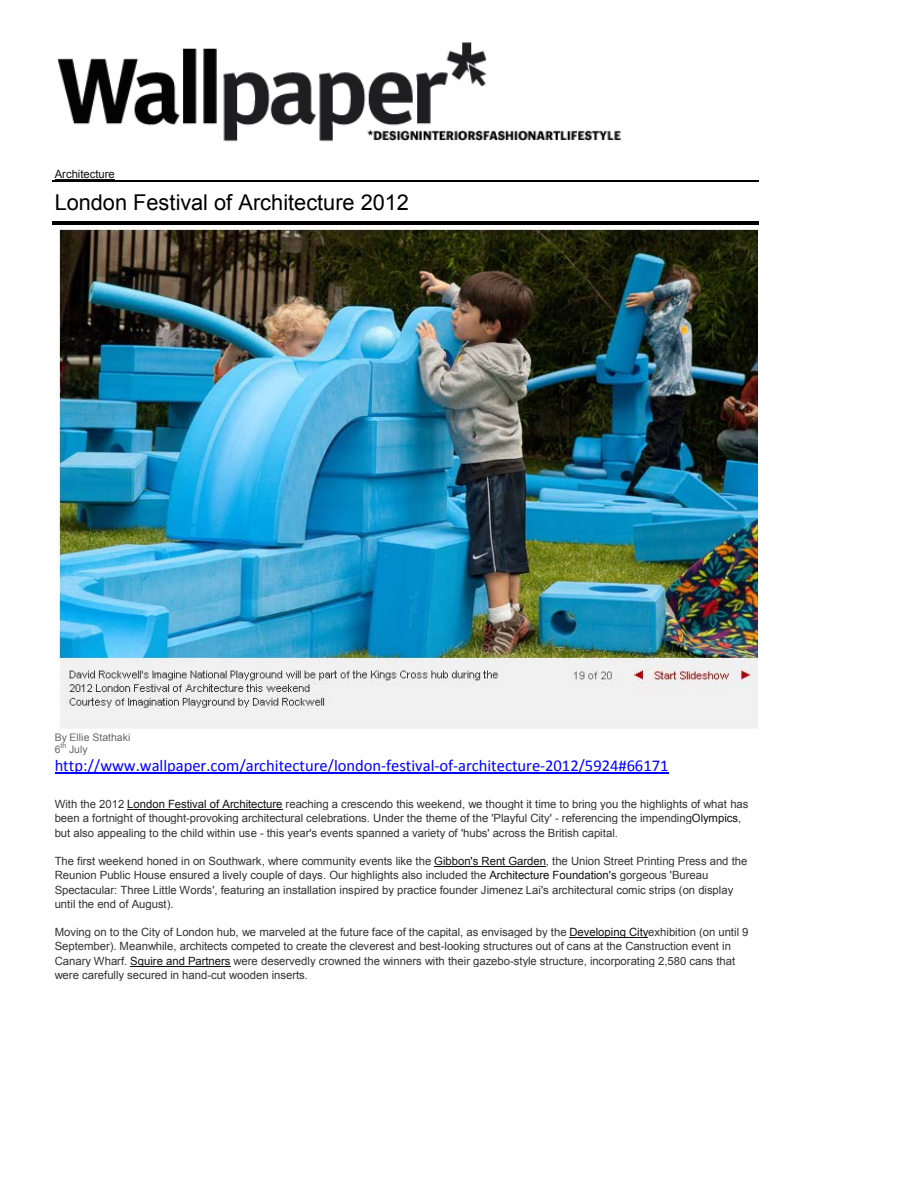
<style>
.page{position:relative;width:918px;height:1188px;background:#fff}
.page>*{position:absolute;margin:0;border:0;box-sizing:border-box;transform-origin:0 0}
.t1{font:21.75px "Arial";color:#000}
.t2{font:16.5px "Calibri";color:#00f}
.t3{font:11.4px/14.2px "Arial";color:#333}
.t4{font:11.4px "Arial";color:#111}
.t5{font:10.5px/12px "Arial";color:#666}
.t6{font:6.9px "Arial";color:#666}
.s1{color:#111}
</style>
<div class="page">
<hr style="left:55px;top:179px;width:60px;height:1px;background:#111">
<hr style="left:53px;top:181px;width:706px;height:1px;background:#000">
<hr style="left:53px;top:222px;width:706px;height:3px;background:#000">
<hr style="left:55px;top:772px;width:613px;height:2px;background:#00f">
<hr style="left:127px;top:809px;width:155px;height:1px;background:#111">
<hr style="left:692px;top:824px;width:46px;height:1px;background:#111">
<hr style="left:434px;top:866px;width:112px;height:1px;background:#111">
<hr style="left:489px;top:881px;width:128px;height:1px;background:#111">
<hr style="left:569px;top:938px;width:79px;height:1px;background:#111">
<hr style="left:130px;top:966px;width:100px;height:1px;background:#111">
<img style="left:57px;top:43px;width:564px;height:99px">
<img style="left:57px;top:225px;width:700px;height:504px">
<p class="t4" style="left:55px;top:167px;width:62px">Architecture</p>
<h1 class="t1" style="left:55px;top:188px;width:356px">London Festival of Architecture 2012</h1>
<p class="t5" style="left:55px;top:731px;width:77px">By Ellie Stathaki<br>6</p>
<p class="t6" style="left:60px;top:741px;width:7px">th</p>
<p class="t5" style="left:69px;top:743px;width:20px">July</p>
<h2 class="t2" style="left:55px;top:755px;width:615px">http://www.wallpaper.com/architecture/london-festival-of-architecture-2012/5924#66171</h2>
<p class="t3" style="left:55px;top:797px;width:695px">With the 2012 <span class="s1">London Festival of Architecture</span> reaching a crescendo this weekend, we thought it time to bring you the highlights of what has been a fortnight of thought-provoking architectural celebrations. Under the theme of the 'Playful City' - referencing the impending<span class="s1">Olympics</span>, but also appealing to the child within use - this year's events spanned a variety of 'hubs' across the British capital.</p>
<p class="t3" style="left:55px;top:854px;width:694px">The first weekend honed in on Southwark, where community events like the <span class="s1">Gibbon's Rent Garden</span>, the Union Street Printing Press and the Reunion Public House ensured a lively couple of days. Our highlights also included the <span class="s1">Architecture Foundation's</span> gorgeous 'Bureau Spectacular: Three Little Words', featuring an installation inspired by practice founder Jimenez Lai's architectural comic strips (on display until the end of August).</p>
<p class="t3" style="left:55px;top:925px;width:695px">Moving on to the City of London hub, we marveled at the future face of the capital, as envisaged by the <span class="s1">Developing City</span>exhibition (on until 9<br>September). Meanwhile, architects competed to create the cleverest and best-looking structures out of cans at the Canstruction event in Canary Wharf. <span class="s1">Squire and Partners</span> were deservedly crowned the winners with their gazebo-style structure, incorporating 2,580 cans that were carefully secured in hand-cut wooden inserts.</p>
</div>
